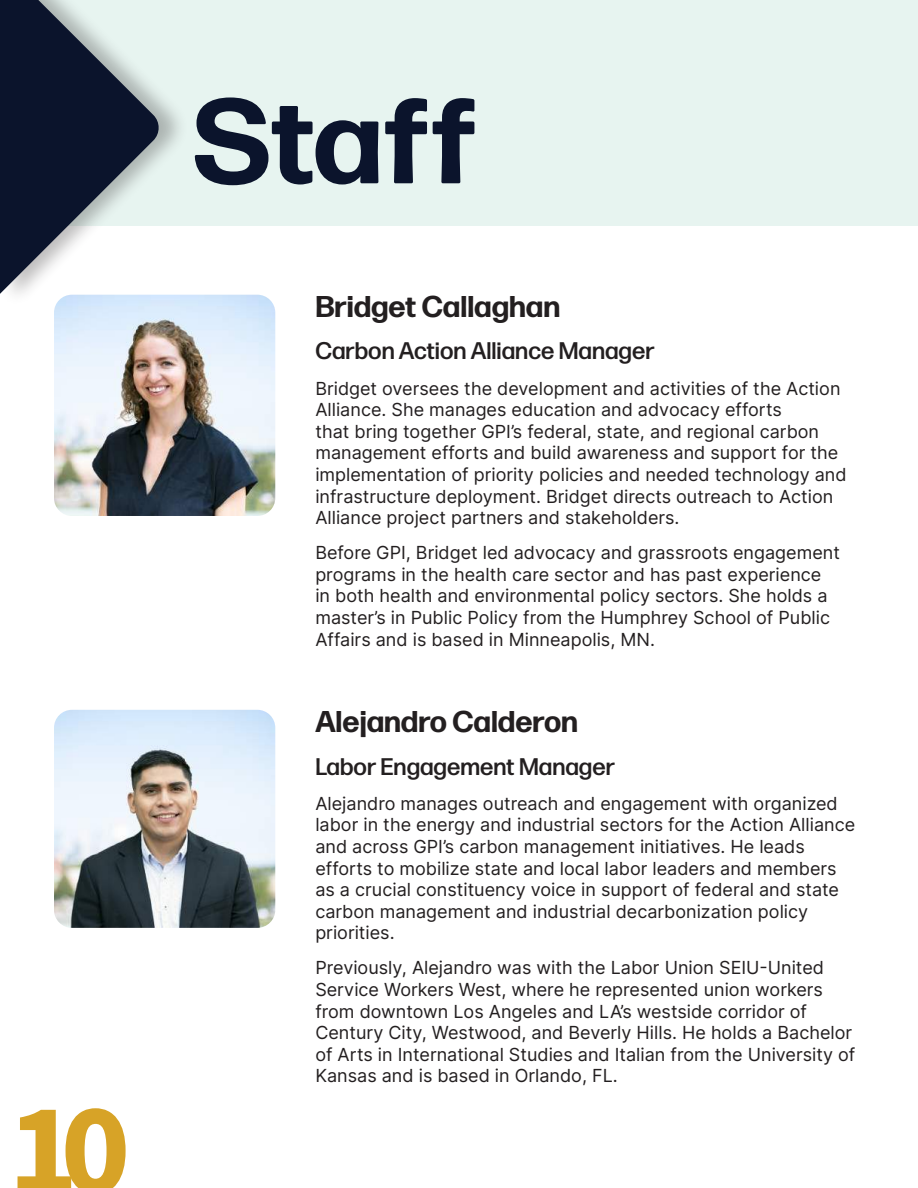
<style>
.page{position:relative;width:918px;height:1188px;background:#fff}
.page>*{position:absolute;margin:0;border:0;box-sizing:border-box;transform-origin:0 0}
.t1{font:700 130.5px "Source Sans Pro";color:#d7a327}
.t2{font:700 120px "Forma DJR Text";color:#0b142c}
.t3{font:700 30px "Forma DJR Text";color:#231f20}
.t4{font:500 24px "Forma DJR Text";color:#231f20}
.t5{font:18px/21.6px "Inter";color:#231f20}
</style>
<div class="page">
<div style="left:2px;top:0;width:916px;height:225px;background:#e7f4f0"></div>
<img style="left:54px;top:710px;width:221px;height:218px">
<img style="left:54px;top:295px;width:221px;height:221px">
<div style="left:0;top:0;width:188px;height:307px;background:#231f20;opacity:.3"></div>
<svg style="left:0;top:0;width:160px;height:295px;fill:#0b142c"></svg>
<h1 class="t1" style="left:9px;top:1061px;width:123px">10</h1>
<h2 class="t2" style="left:193px;top:64px;width:286px">Staff</h2>
<h3 class="t3" style="left:315px;top:287px;width:246px">Bridget Callaghan</h3>
<h3 class="t4" style="left:315px;top:336px;width:341px">Carbon Action Alliance Manager</h3>
<p class="t5" style="left:315px;top:377px;width:533px">Bridget oversees the development and activities of the Action Alliance. She manages education and advocacy efforts<br>that bring together GPI’s federal, state, and regional carbon management efforts and build awareness and support for the implementation of priority policies and needed technology and infrastructure deployment. Bridget directs outreach to Action Alliance project partners and stakeholders.</p>
<p class="t5" style="left:315px;top:542px;width:526px">Before GPI, Bridget led advocacy and grassroots engagement programs in the health care sector and has past experience in both health and environmental policy sectors. She holds a master’s in Public Policy from the Humphrey School of Public Affairs and is based in Minneapolis, MN.</p>
<h3 class="t3" style="left:315px;top:702px;width:264px">Alejandro Calderon</h3>
<h3 class="t4" style="left:315px;top:751px;width:301px">Labor Engagement Manager</h3>
<p class="t5" style="left:315px;top:792px;width:541px">Alejandro manages outreach and engagement with organized labor in the energy and industrial sectors for the Action Alliance and across GPI’s carbon management initiatives. He leads efforts to mobilize state and local labor leaders and members as a crucial constituency voice in support of federal and state carbon management and industrial decarbonization policy priorities.</p>
<p class="t5" style="left:315px;top:957px;width:542px">Previously, Alejandro was with the Labor Union SEIU-United Service Workers West, where he represented union workers from downtown Los Angeles and LA’s westside corridor of Century City, Westwood, and Beverly Hills. He holds a Bachelor of Arts in International Studies and Italian from the University of Kansas and is based in Orlando, FL.</p>
</div>
